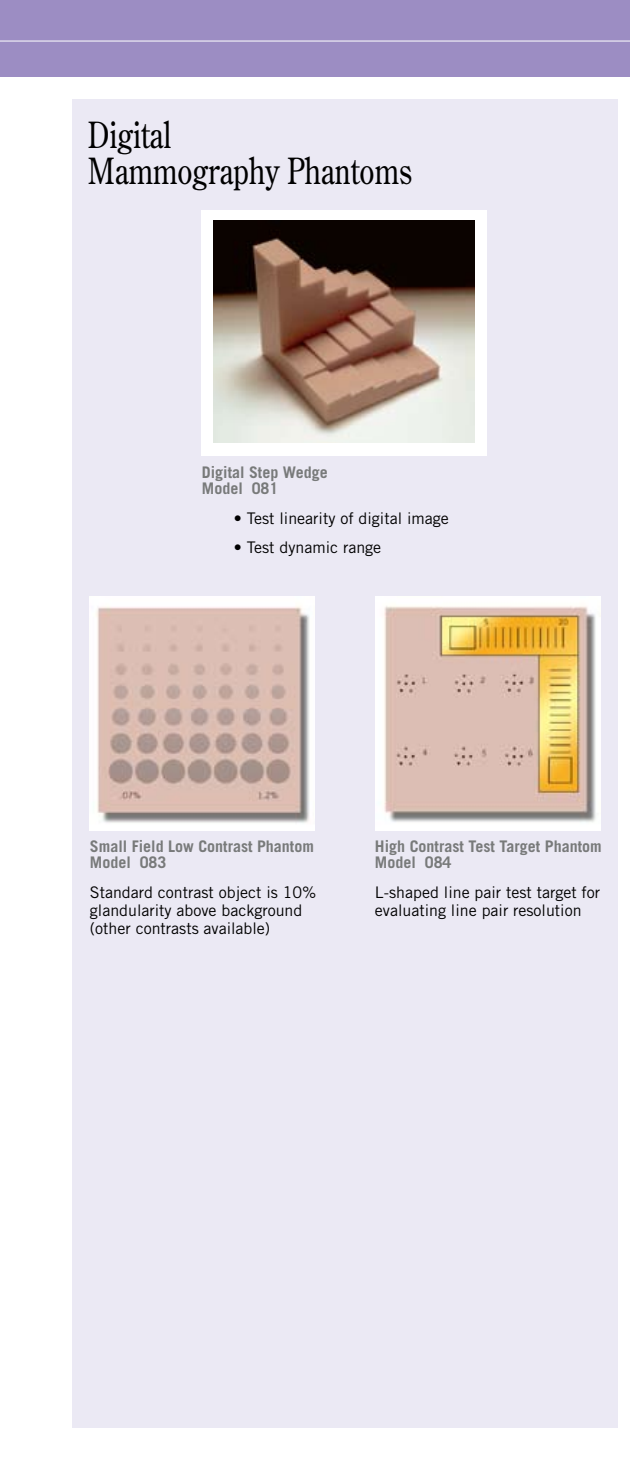
<style>
.page{position:relative;width:630px;height:1458px;background:#fff}
.page>*{position:absolute;margin:0;border:0;box-sizing:border-box;transform-origin:0 0}
.t1{font:36px/36px "Century Old Style";color:#000;scale:.8 1}
.t2{font:16px/18px "Trade Gothic";color:#000}
.t3{font:700 16px/16px "Trade Gothic";color:#787a7a}
</style>
<div class="page">
<div style="left:0;top:0;width:630px;height:77px;background:#9c8dc3"></div>
<div style="left:72px;top:99px;width:546px;height:1329px;background:#ebe9f4"></div>
<img style="left:376px;top:597px;width:224px;height:234px">
<img style="left:90px;top:597px;width:225px;height:234px">
<hr style="left:0;top:41px;width:630px;height:1px;background:#fff">
<div style="left:202px;top:210px;width:285px;height:246px;background:#fff"></div>
<img style="left:214px;top:221px;width:260px;height:221px">
<h1 class="t1" style="left:88px;top:116px;width:407px">Digital<br>Mammography Phantoms</h1>
<p class="t3" style="left:202px;top:464px;width:127px">Digital Step Wedge<br>Model 081</p>
<p class="t2" style="left:234px;top:509px;width:216px">• Test linearity of digital image</p>
<p class="t2" style="left:234px;top:539px;width:149px">• Test dynamic range</p>
<p class="t3" style="left:90px;top:838px;width:226px">Small Field Low Contrast Phantom<br>Model 083</p>
<p class="t2" style="left:90px;top:883px;width:228px">Standard contrast object is 10% glandularity above background (other contrasts available)</p>
<p class="t3" style="left:375px;top:838px;width:228px">High Contrast Test Target Phantom<br>Model 084</p>
<p class="t2" style="left:375px;top:883px;width:227px">L-shaped line pair test target for evaluating line pair resolution</p>
</div>
